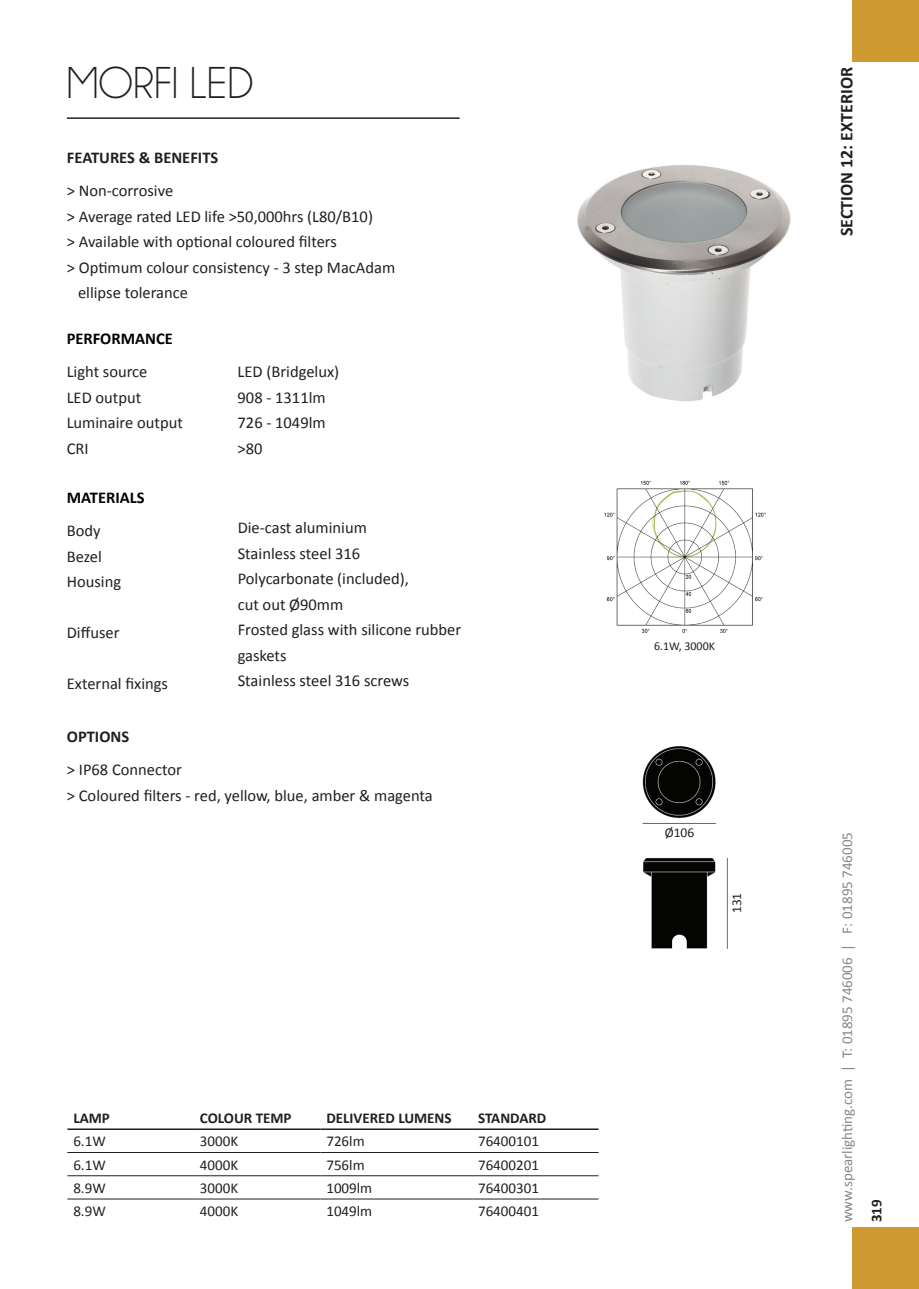
<style>
.page{position:relative;width:919px;height:1289px;background:#fff}
.page>*{position:absolute;margin:0;border:0;box-sizing:border-box;transform-origin:0 0}
.t1{font:45px "Champagne&Limousines";color:#231f20}
.t2{font:700 18px "Calibri";color:#231f20}
.t3{font:16.5px/25.5px "Calibri";color:#231f20}
.t4{font:700 16.5px "Calibri";color:#231f20}
.t5{font:700 16.5px "Calibri";color:#000}
.t6{font:15px "Calibri";color:#231f20}
.t7{font:15px "Calibri";color:#86888b}
.t8{font:700 15px "Calibri";color:#231f20}
.t9{font:13.5px "Calibri";color:#231f20}
.t10{font:12px "Calibri";color:#231f20}
</style>
<div class="page">
<img style="left:577px;top:165px;width:214px;height:236px">
<hr style="left:67px;top:117px;width:392px;height:2px;background:#231f20">
<img style="left:642px;top:746px;width:86px;height:203px">
<hr style="left:67px;top:1128px;width:127px;height:1px;background:#231f20">
<hr style="left:194px;top:1128px;width:126px;height:1px;background:#231f20">
<hr style="left:320px;top:1128px;width:152px;height:1px;background:#231f20">
<hr style="left:472px;top:1128px;width:126px;height:1px;background:#231f20">
<hr style="left:67px;top:1152px;width:127px;height:1px;background:#231f20">
<hr style="left:194px;top:1152px;width:126px;height:1px;background:#231f20">
<hr style="left:320px;top:1152px;width:152px;height:1px;background:#231f20">
<hr style="left:472px;top:1152px;width:126px;height:1px;background:#231f20">
<hr style="left:67px;top:1175px;width:127px;height:1px;background:#231f20">
<hr style="left:194px;top:1175px;width:126px;height:1px;background:#231f20">
<hr style="left:320px;top:1175px;width:152px;height:1px;background:#231f20">
<hr style="left:472px;top:1175px;width:126px;height:1px;background:#231f20">
<hr style="left:67px;top:1198px;width:127px;height:1px;background:#231f20">
<hr style="left:194px;top:1198px;width:126px;height:1px;background:#231f20">
<hr style="left:320px;top:1198px;width:152px;height:1px;background:#231f20">
<hr style="left:472px;top:1198px;width:126px;height:1px;background:#231f20">
<img style="left:604px;top:481px;width:161px;height:152px">
<div style="left:852px;top:0;width:66px;height:62px;background:#ce9a31"></div>
<div style="left:852px;top:1227px;width:66px;height:61px;background:#ce9a31"></div>
<p class="t1" style="left:67px;top:60px;width:188px">MORFI LED</p>
<p class="t4" style="left:67px;top:147px;width:153px">FEATURES &amp; BENEFITS</p>
<p class="t3" style="left:67px;top:178px;width:108px">&gt; Non-corrosive</p>
<p class="t3" style="left:67px;top:204px;width:307px">&gt; Average rated LED life &gt;50,000hrs (L80/B10)</p>
<p class="t3" style="left:67px;top:229px;width:271px">&gt; Available with optional coloured filters</p>
<p class="t3" style="left:67px;top:255px;width:330px">&gt; Optimum colour consistency - 3 step MacAdam</p>
<p class="t3" style="left:78px;top:280px;width:111px">ellipse tolerance</p>
<p class="t5" style="left:67px;top:328px;width:108px">PERFORMANCE</p>
<p class="t3" style="left:67px;top:359px;width:82px">Light source</p>
<p class="t3" style="left:67px;top:385px;width:76px">LED output</p>
<p class="t3" style="left:67px;top:410px;width:118px">Luminaire output</p>
<p class="t3" style="left:67px;top:436px;width:23px">CRI</p>
<p class="t5" style="left:67px;top:487px;width:79px">MATERIALS</p>
<p class="t3" style="left:67px;top:518px;width:35px">Body</p>
<p class="t3" style="left:67px;top:543px;width:37px">Bezel</p>
<p class="t3" style="left:67px;top:569px;width:56px">Housing</p>
<p class="t3" style="left:67px;top:620px;width:54px">Diffuser</p>
<p class="t3" style="left:67px;top:671px;width:103px">External fixings</p>
<p class="t4" style="left:67px;top:726px;width:64px">OPTIONS</p>
<p class="t3" style="left:67px;top:757px;width:116px">&gt; IP68 Connector</p>
<p class="t3" style="left:67px;top:782px;width:367px">&gt; Coloured filters - red, yellow, blue, amber &amp; magenta</p>
<p class="t3" style="left:237px;top:359px;width:103px">LED (Bridgelux)</p>
<p class="t3" style="left:237px;top:385px;width:90px">908 - 1311lm</p>
<p class="t3" style="left:237px;top:410px;width:90px">726 - 1049lm</p>
<p class="t3" style="left:237px;top:436px;width:26px">&gt;80</p>
<p class="t3" style="left:238px;top:515px;width:131px">Die-cast aluminium</p>
<p class="t3" style="left:238px;top:540px;width:124px">Stainless steel 316</p>
<p class="t3" style="left:238px;top:566px;width:173px">Polycarbonate (included),</p>
<p class="t3" style="left:238px;top:591px;width:107px">cut out Ø90mm</p>
<p class="t3" style="left:238px;top:617px;width:225px">Frosted glass with silicone rubber gaskets</p>
<p class="t3" style="left:238px;top:668px;width:173px">Stainless steel 316 screws</p>
<p class="t2" style="left:834px;top:236px;width:171px;rotate:-90deg">SECTION 12: EXTERIOR</p>
<p class="t10" style="left:654px;top:638px;width:62px">6.1W, 3000K</p>
<p class="t9" style="left:664px;top:824px;width:31px">Ø106</p>
<p class="t7" style="left:837px;top:1222px;width:392px;rotate:-90deg">www.spearlighting.com | T: 01895 746006 | F: 01895 746005</p>
<p class="t9" style="left:728px;top:913px;width:22px;rotate:-90deg">131</p>
<p class="t8" style="left:73px;top:1108px;width:38px">LAMP</p>
<p class="t8" style="left:200px;top:1108px;width:93px">COLOUR TEMP</p>
<p class="t8" style="left:326px;top:1108px;width:127px">DELIVERED LUMENS</p>
<p class="t8" style="left:478px;top:1108px;width:70px">STANDARD</p>
<p class="t6" style="left:73px;top:1131px;width:34px">6.1W</p>
<p class="t6" style="left:200px;top:1131px;width:40px">3000K</p>
<p class="t6" style="left:326px;top:1131px;width:40px">726lm</p>
<p class="t6" style="left:478px;top:1131px;width:62px">76400101</p>
<p class="t6" style="left:73px;top:1155px;width:34px">6.1W</p>
<p class="t6" style="left:200px;top:1155px;width:40px">4000K</p>
<p class="t6" style="left:326px;top:1155px;width:40px">756lm</p>
<p class="t6" style="left:478px;top:1155px;width:62px">76400201</p>
<p class="t6" style="left:73px;top:1178px;width:34px">8.9W</p>
<p class="t6" style="left:200px;top:1178px;width:40px">3000K</p>
<p class="t6" style="left:326px;top:1178px;width:47px">1009lm</p>
<p class="t6" style="left:478px;top:1178px;width:62px">76400301</p>
<p class="t6" style="left:73px;top:1201px;width:34px">8.9W</p>
<p class="t6" style="left:200px;top:1201px;width:40px">4000K</p>
<p class="t6" style="left:326px;top:1201px;width:47px">1049lm</p>
<p class="t6" style="left:478px;top:1201px;width:62px">76400401</p>
<p class="t8" style="left:866px;top:1221px;width:24px;rotate:-90deg">319</p>
</div>
